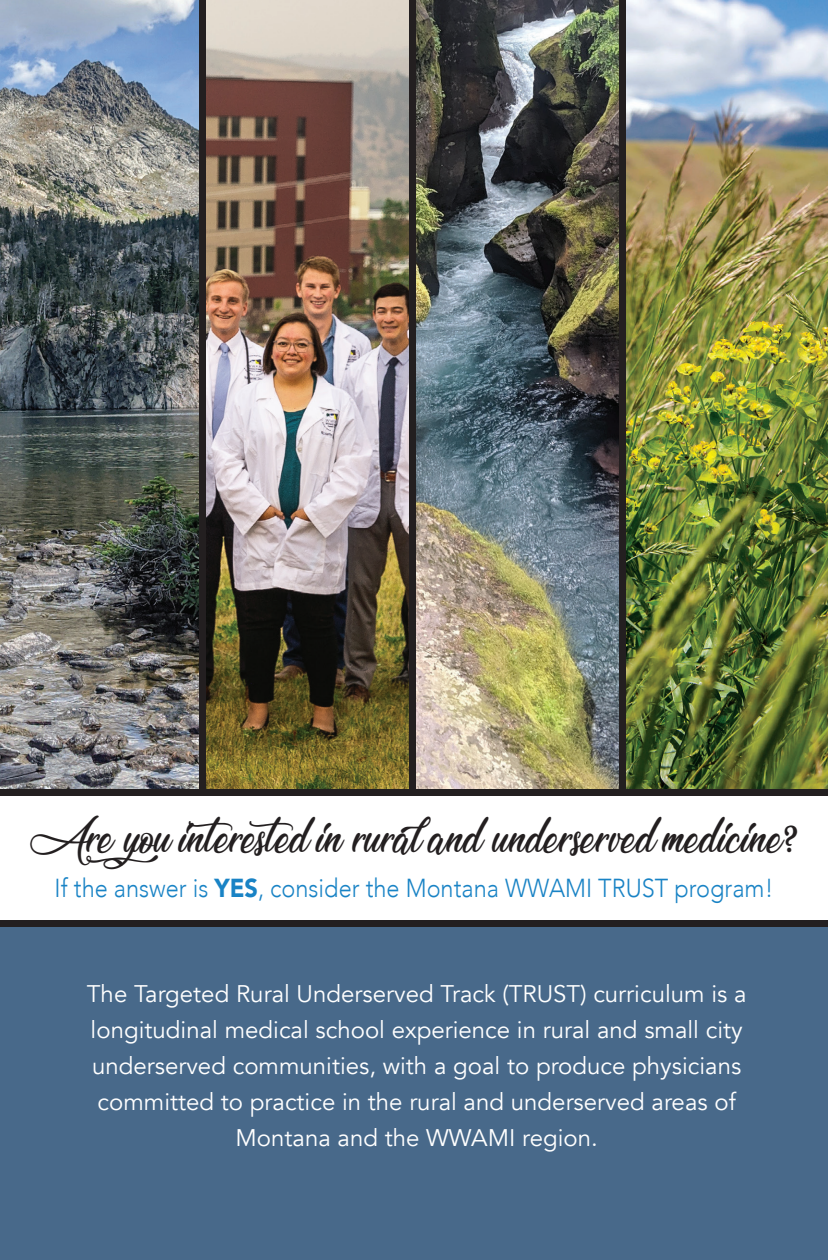
<style>
.page{position:relative;width:828px;height:1260px;background:#fff}
.page>*{position:absolute;margin:0;border:0;box-sizing:border-box;transform-origin:0 0}
.t1{font:35.2px "Lovely Home";color:#231f20;scale:.9 1}
.t2{font:300 26px "Avenir";color:#1983c5;scale:.9 1}
.t3{font:24px/36px "Avenir";color:#fff;text-align:center}
.s1{font-family:"Swingdancer"}
.s2{font-weight:900}
</style>
<div class="page">
<img style="left:416px;top:0;width:203px;height:789px">
<img style="left:206px;top:0;width:204px;height:789px">
<img style="left:625px;top:0;width:203px;height:789px">
<img style="left:0;top:0;width:200px;height:789px">
<div style="left:200px;top:0;width:6px;height:798px;background:#231f20"></div>
<div style="left:410px;top:0;width:6px;height:798px;background:#231f20"></div>
<div style="left:619px;top:0;width:6px;height:798px;background:#231f20"></div>
<div style="left:0;top:794px;width:828px;height:156px;background:#fff"></div>
<div style="left:0;top:924px;width:828px;height:336px;background:#48698a"></div>
<div style="left:0;top:920px;width:828px;height:7px;background:#231f20"></div>
<div style="left:0;top:789px;width:828px;height:7px;background:#231f20"></div>
<h1 class="t1" style="left:24px;top:819px;width:861px">Are you interested in ruraland underserved medicine<span class="s1">?</span></h1>
<p class="t2" style="left:55px;top:873px;width:800px">If the answer is <span class="s2">YES</span>, consider the Montana WWAMI TRUST program!</p>
<p class="t3" style="left:87px;top:976px;width:661px">The Targeted Rural Underserved Track (TRUST) curriculum is a longitudinal medical school experience in rural and small city underserved communities, with a goal to produce physicians committed to practice in the rural and underserved areas of Montana and the WWAMI region.</p>
</div>
